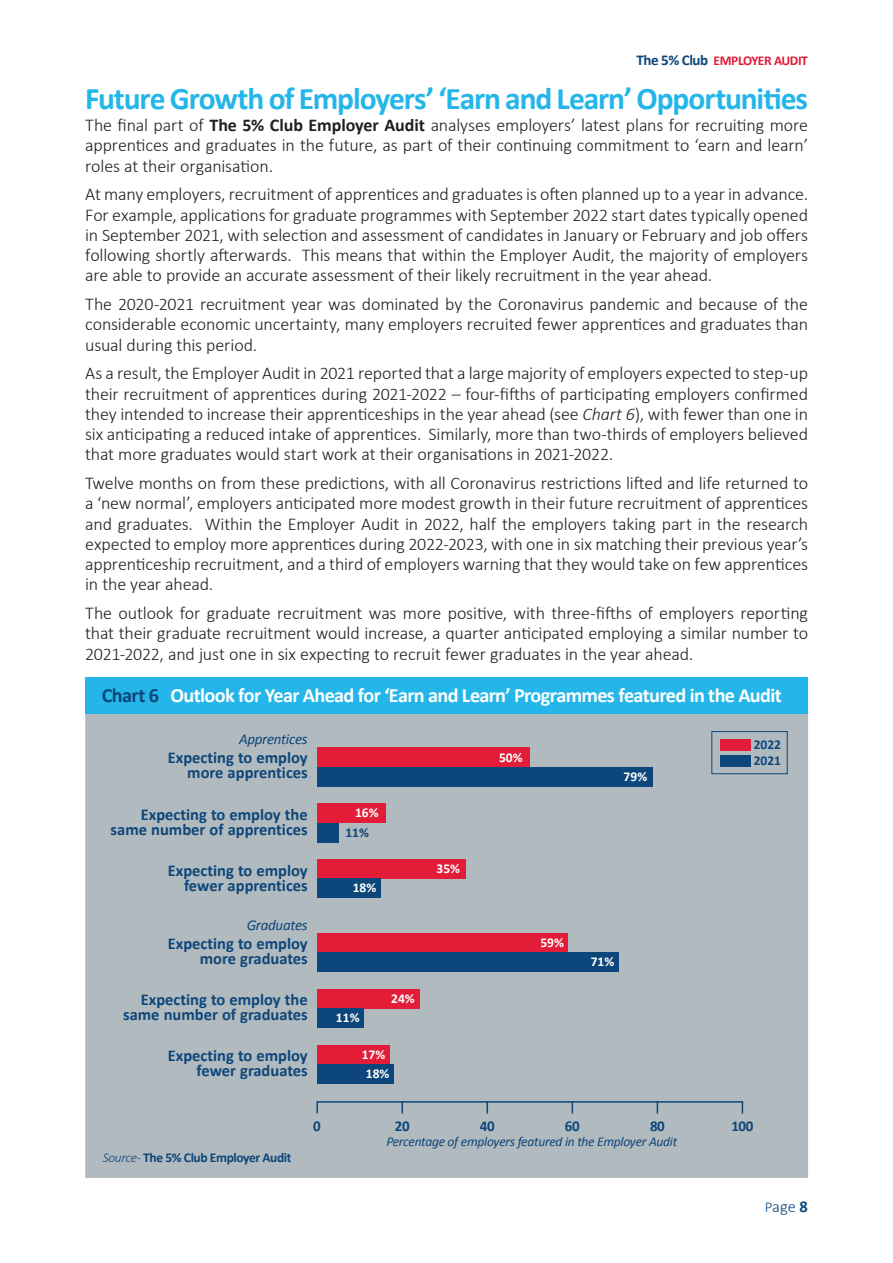
<style>
.page{position:relative;width:893px;height:1263px;background:#fff}
.page>*{position:absolute;margin:0;border:0;box-sizing:border-box;transform-origin:0 0}
.t1{font:700 31.5px "Calibri";letter-spacing:-.035em;color:#24b6e9}
.t2{font:700 20.25px "Calibri";letter-spacing:-.035em;color:#fff}
.t3{font:300 18px/20.2px "Calibri";letter-spacing:-.01em;color:#231f20;text-align:justify}
.t4{font:700 16.5px/15px "Calibri";color:#0d467a;text-align:right}
.t5{font:300 16.5px "Calibri";color:#0d467a}
.t6{font:italic 15px "Calibri";letter-spacing:-.02em;color:#0d467a}
.t7{font:700 15px "Calibri";letter-spacing:-.03em;color:#0d467a}
.t8{font:italic 13.5px "Calibri";letter-spacing:-.02em;color:#0d467a}
.t9{font:700 13.5px "Calibri";letter-spacing:-.03em;color:#0d467a}
.t10{font:700 13.5px/19.2px "Calibri";color:#fff;text-align:center}
.t11{font:700 13.5px "Calibri";letter-spacing:-.03em;color:#e31c37}
.s1{font-size:15px;color:#0d467a}
.s2{font-weight:700}
.s3{font-style:italic}
.s4{color:#0d467a}
.s5{font-weight:300;font-style:italic}
.s6{font-weight:300}
.s7{font-size:15px}
</style>
<div class="page">
<div style="left:85px;top:680px;width:723px;height:498px;background:#b1babe"></div>
<div style="left:85px;top:677px;width:723px;height:36px;background:#24b6e9"></div>
<hr style="left:317px;top:1101px;width:425px;height:2px;background:#0d467a">
<svg style="left:742px;top:1101px;width:1px;height:12px"></svg>
<svg style="left:401px;top:1101px;width:2px;height:12px"></svg>
<svg style="left:316px;top:1101px;width:2px;height:12px"></svg>
<div style="left:317px;top:748px;width:213px;height:19px;background:#e31c37"></div>
<div style="left:317px;top:767px;width:336px;height:19px;background:#0d467a"></div>
<div style="left:317px;top:804px;width:68px;height:19px;background:#e31c37"></div>
<div style="left:317px;top:823px;width:21px;height:19px;background:#0d467a"></div>
<div style="left:317px;top:859px;width:149px;height:20px;background:#e31c37"></div>
<div style="left:317px;top:879px;width:64px;height:19px;background:#0d467a"></div>
<div style="left:317px;top:933px;width:251px;height:19px;background:#e31c37"></div>
<div style="left:317px;top:952px;width:302px;height:20px;background:#0d467a"></div>
<div style="left:317px;top:989px;width:102px;height:19px;background:#e31c37"></div>
<div style="left:317px;top:1008px;width:47px;height:20px;background:#0d467a"></div>
<div style="left:317px;top:1045px;width:72px;height:19px;background:#e31c37"></div>
<div style="left:317px;top:1064px;width:77px;height:19px;background:#0d467a"></div>
<div style="left:720px;top:755px;width:31px;height:12px;background:#0d467a"></div>
<div style="left:720px;top:739px;width:31px;height:11px;background:#e31c37"></div>
<div style="left:711px;top:731px;width:77px;height:43px;border:1px solid #0d467a"></div>
<p class="t11" style="left:637px;top:52px;width:173px"><span class="s1">The 5% Club</span> EMPLOYER AUDIT</p>
<h1 class="t1" style="left:85px;top:78px;width:724px">Future Growth of Employers’ ‘Earn and Learn’ Opportunities</h1>
<p class="t3" style="left:85px;top:115px;width:724px">The final part of <span class="s2">The 5% Club Employer Audit</span> analyses employers’ latest plans for recruiting more apprentices and graduates in the future, as part of their continuing commitment to ‘earn and learn’ roles at their organisation.</p>
<p class="t3" style="left:85px;top:184px;width:724px">At many employers, recruitment of apprentices and graduates is often planned up to a year in advance.<br>For example, applications for graduate programmes with September 2022 start dates typically opened in September 2021, with selection and assessment of candidates in January or February and job offers following shortly afterwards. This means that within the Employer Audit, the majority of employers are able to provide an accurate assessment of their likely recruitment in the year ahead.</p>
<p class="t3" style="left:85px;top:294px;width:724px">The 2020-2021 recruitment year was dominated by the Coronavirus pandemic and because of the considerable economic uncertainty, many employers recruited fewer apprentices and graduates than usual during this period.</p>
<p class="t3" style="left:85px;top:363px;width:724px">As a result, the Employer Audit in 2021 reported that a large majority of employers expected to step-up their recruitment of apprentices during 2021-2022 – four-fifths of participating employers confirmed they intended to increase their apprenticeships in the year ahead (see <span class="s3">Chart 6</span>), with fewer than one in six anticipating a reduced intake of apprentices. Similarly, more than two-thirds of employers believed that more graduates would start work at their organisations in 2021-2022.</p>
<p class="t3" style="left:85px;top:473px;width:724px">Twelve months on from these predictions, with all Coronavirus restrictions lifted and life returned to a ‘new normal’, employers anticipated more modest growth in their future recruitment of apprentices and graduates. Within the Employer Audit in 2022, half the employers taking part in the research expected to employ more apprentices during 2022-2023, with one in six matching their previous year’s apprenticeship recruitment, and a third of employers warning that they would take on few apprentices in the year ahead.</p>
<p class="t3" style="left:85px;top:603px;width:724px">The outlook for graduate recruitment was more positive, with three-fifths of employers reporting that their graduate recruitment would increase, a quarter anticipated employing a similar number to 2021-2022, and just one in six expecting to recruit fewer graduates in the year ahead.</p>
<p class="t2" style="left:102px;top:682px;width:681px"><span class="s4">Chart 6</span> Outlook for Year Ahead for ‘Earn and Learn’ Programmes featured in the Audit</p>
<p class="t6" style="left:239px;top:729px;width:70px">Apprentices</p>
<p class="t4" style="left:168px;top:750px;width:142px">Expecting to employ more apprentices</p>
<p class="t4" style="left:111px;top:806px;width:199px">Expecting to employ the same number of apprentices</p>
<p class="t4" style="left:168px;top:862px;width:142px">Expecting to employ fewer apprentices</p>
<p class="t6" style="left:247px;top:914px;width:62px">Graduates</p>
<p class="t4" style="left:168px;top:936px;width:142px">Expecting to employ more graduates</p>
<p class="t4" style="left:123px;top:992px;width:186px">Expecting to employ the same number of graduates</p>
<p class="t4" style="left:168px;top:1048px;width:142px">Expecting to employ fewer graduates</p>
<p class="t10" style="left:355px;top:803px;width:25px">16%</p>
<p class="t9" style="left:345px;top:823px;width:25px">11%</p>
<p class="t10" style="left:353px;top:878px;width:25px">18%</p>
<p class="t10" style="left:437px;top:859px;width:25px">35%</p>
<p class="t10" style="left:336px;top:1008px;width:25px">11%</p>
<p class="t10" style="left:391px;top:989px;width:25px">24%</p>
<p class="t10" style="left:362px;top:1044px;width:29px">17%<br>18%</p>
<p class="t10" style="left:499px;top:748px;width:25px">50%</p>
<p class="t10" style="left:624px;top:767px;width:25px">79%</p>
<p class="t10" style="left:540px;top:933px;width:25px">59%</p>
<p class="t10" style="left:591px;top:952px;width:25px">71%</p>
<p class="t9" style="left:754px;top:735px;width:29px">2022</p>
<p class="t9" style="left:754px;top:752px;width:29px">2021</p>
<p class="t7" style="left:313px;top:1117px;width:9px">0</p>
<p class="t7" style="left:395px;top:1117px;width:16px">20</p>
<p class="t7" style="left:480px;top:1117px;width:16px">40</p>
<p class="t7" style="left:565px;top:1117px;width:16px">60</p>
<p class="t7" style="left:650px;top:1117px;width:16px">80</p>
<p class="t7" style="left:731px;top:1117px;width:23px">100</p>
<p class="t9" style="left:103px;top:1149px;width:190px"><span class="s5">Source</span> <span class="s6">-</span> The 5% Club Employer Audit</p>
<p class="t8" style="left:386px;top:1133px;width:292px">Percentage of employers featured in the Employer Audit</p>
<p class="t5" style="left:765px;top:1196px;width:45px"><span class="s7">P</span>age <span class="s2">8</span></p>
</div>
